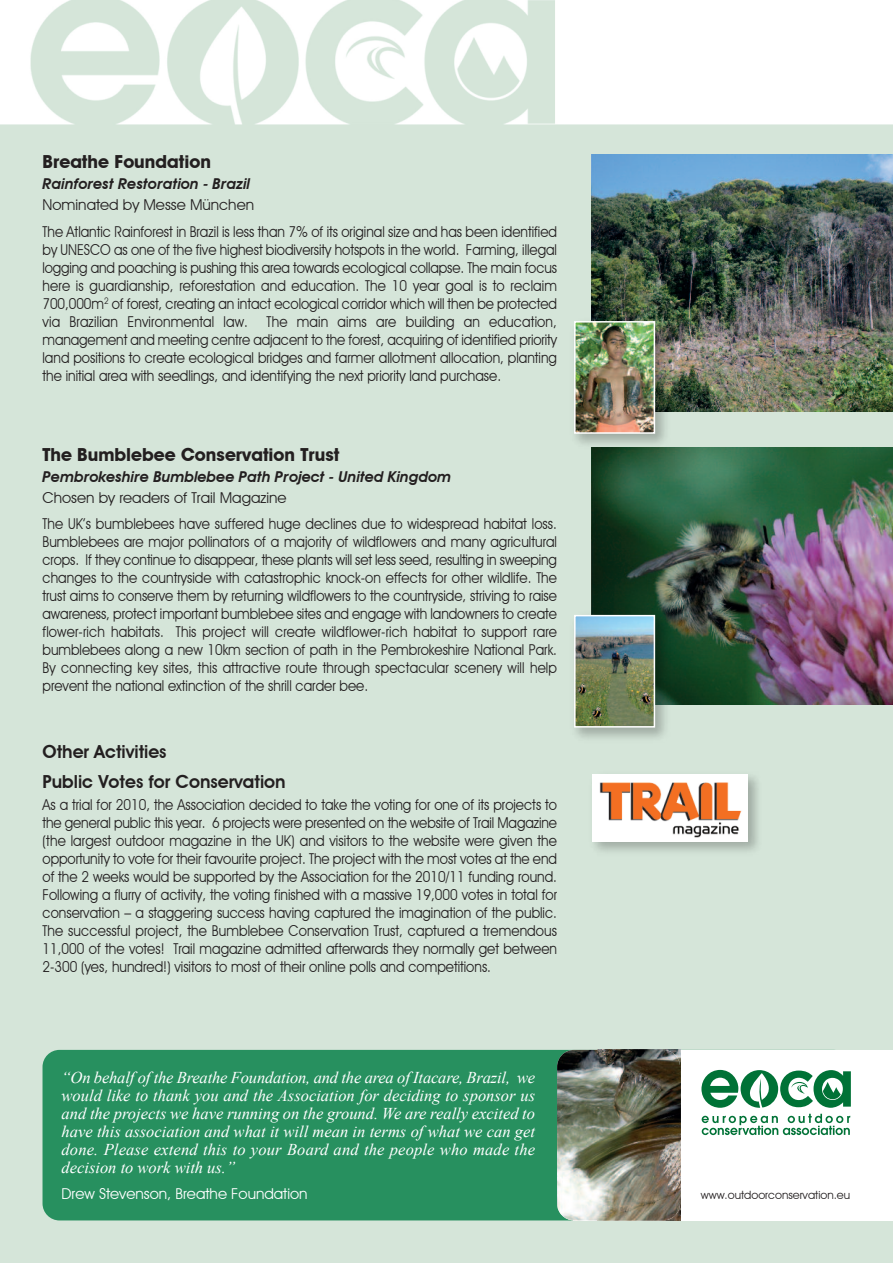
<style>
.page{position:relative;width:893px;height:1263px;background:#fff}
.page>*{position:absolute;margin:0;border:0;box-sizing:border-box;transform-origin:0 0}
.t1{font:700 18px "Avant Garde IT Cby BT";color:#231f20}
.t2{font:600 18px/29.5px "Avant Garde IT Cby BT";color:#231f20}
.t3{font:italic 16.5px/18px "Times New Roman";letter-spacing:.01em;color:#fff;text-align:justify}
.t4{font:15px/18px "Avant Garde IT Cby BT";color:#231f20;text-align:justify;scale:.9 1}
.t5{font:15px/26.5px "Avant Garde IT Cby BT";color:#231f20}
.t6{font:italic 600 15px "Avant Garde IT Cby BT";color:#231f20}
.t7{font:15px "Avant Garde IT Cby BT";color:#fff}
.t8{font:11.4px "Avant Garde IT Cby BT";color:#231f20}
</style>
<div class="page">
<img style="left:0;top:0;width:893px;height:1263px">
<div style="left:43px;top:1050px;width:807px;height:170px;background:#27905f;border-radius:17px"></div>
<div style="left:573px;top:1050px;width:320px;height:170px;background:#fff"></div>
<svg style="left:701px;top:1070px;width:150px;height:38px"></svg>
<svg style="left:702px;top:1114px;width:148px;height:21px"></svg>
<img style="left:557px;top:1050px;width:123px;height:170px;border-radius:17px">
<img style="left:592px;top:155px;width:301px;height:256px">
<img style="left:592px;top:448px;width:301px;height:256px">
<img style="left:567px;top:314px;width:107px;height:138px">
<img style="left:577px;top:324px;width:75px;height:107px">
<div style="left:574px;top:321px;width:81px;height:113px;border:2px solid #fff"></div>
<img style="left:567px;top:608px;width:107px;height:138px">
<img style="left:577px;top:618px;width:75px;height:106px">
<div style="left:574px;top:615px;width:81px;height:112px;border:2px solid #fff"></div>
<img style="left:585px;top:767px;width:181px;height:94px">
<div style="left:592px;top:774px;width:155px;height:68px;background:#fff"></div>
<img style="left:599px;top:782px;width:143px;height:55px">
<p class="t1" style="left:43px;top:151px;width:170px">Breathe Foundation</p>
<p class="t6" style="left:43px;top:175px;width:209px">Rainforest Restoration - Brazil</p>
<p class="t5" style="left:43px;top:192px;width:516px">Nominated by Messe München<br>The Atlantic Rainforest in Brazil is less than 7% of its original size and has been identified</p>
<p class="t4" style="left:43px;top:240px;width:573px">by UNESCO as one of the five highest biodiversity hotspots in the world. Farming, illegal logging and poaching is pushing this area towards ecological collapse. The main focus here is guardianship, reforestation and education. The 10 year goal is to reclaim 700,000m<sup>2</sup> of forest, creating an intact ecological corridor which will then be protected via Brazilian Environmental law. The main aims are building an education, management and meeting centre adjacent to the forest, acquiring of identified priority land positions to create ecological bridges and farmer allotment allocation, planting the initial area with seedlings, and identifying the next priority land purchase.</p>
<p class="t1" style="left:43px;top:444px;width:298px">The Bumblebee Conservation Trust</p>
<p class="t6" style="left:43px;top:468px;width:410px">Pembrokeshire Bumblebee Path Project - United Kingdom</p>
<p class="t5" style="left:43px;top:484px;width:516px">Chosen by readers of Trail Magazine<br>The UK’s bumblebees have suffered huge declines due to widespread habitat loss.</p>
<p class="t4" style="left:43px;top:533px;width:573px">Bumblebees are major pollinators of a majority of wildflowers and many agricultural crops. If they continue to disappear, these plants will set less seed, resulting in sweeping changes to the countryside with catastrophic knock-on effects for other wildlife. The trust aims to conserve them by returning wildflowers to the countryside, striving to raise awareness, protect important bumblebee sites and engage with landowners to create flower-rich habitats. This project will create wildflower-rich habitat to support rare bumblebees along a new 10km section of path in the Pembrokeshire National Park.<br>By connecting key sites, this attractive route through spectacular scenery will help prevent the national extinction of the shrill carder bee.</p>
<p class="t2" style="left:43px;top:737px;width:245px">Other Activities<br>Public Votes for Conservation</p>
<p class="t4" style="left:43px;top:795px;width:573px">As a trial for 2010, the Association decided to take the voting for one of its projects to the general public this year. 6 projects were presented on the website of Trail Magazine (the largest outdoor magazine in the UK) and visitors to the website were given the opportunity to vote for their favourite project. The project with the most votes at the end of the 2 weeks would be supported by the Association for the 2010/11 funding round.<br>Following a flurry of activity, the voting finished with a massive 19,000 votes in total for conservation – a staggering success having captured the imagination of the public.<br>The successful project, the Bumblebee Conservation Trust, captured a tremendous 11,000 of the votes! Trail magazine admitted afterwards they normally get between 2-300 (yes, hundred!) visitors to most of their online polls and competitions.</p>
<p class="t3" style="left:62px;top:1068px;width:475px">“On behalf of the Breathe Foundation, and the area of Itacare, Brazil, we would like to thank you and the Association for deciding to sponsor us and the projects we have running on the ground. We are really excited to have this association and what it will mean in terms of what we can get done. Please extend this to your Board and the people who made the decision to work with us.”</p>
<p class="t7" style="left:62px;top:1185px;width:247px">Drew Stevenson, Breathe Foundation</p>
<p class="t8" style="left:701px;top:1188px;width:151px">www.outdoorconservation.eu</p>
</div>
